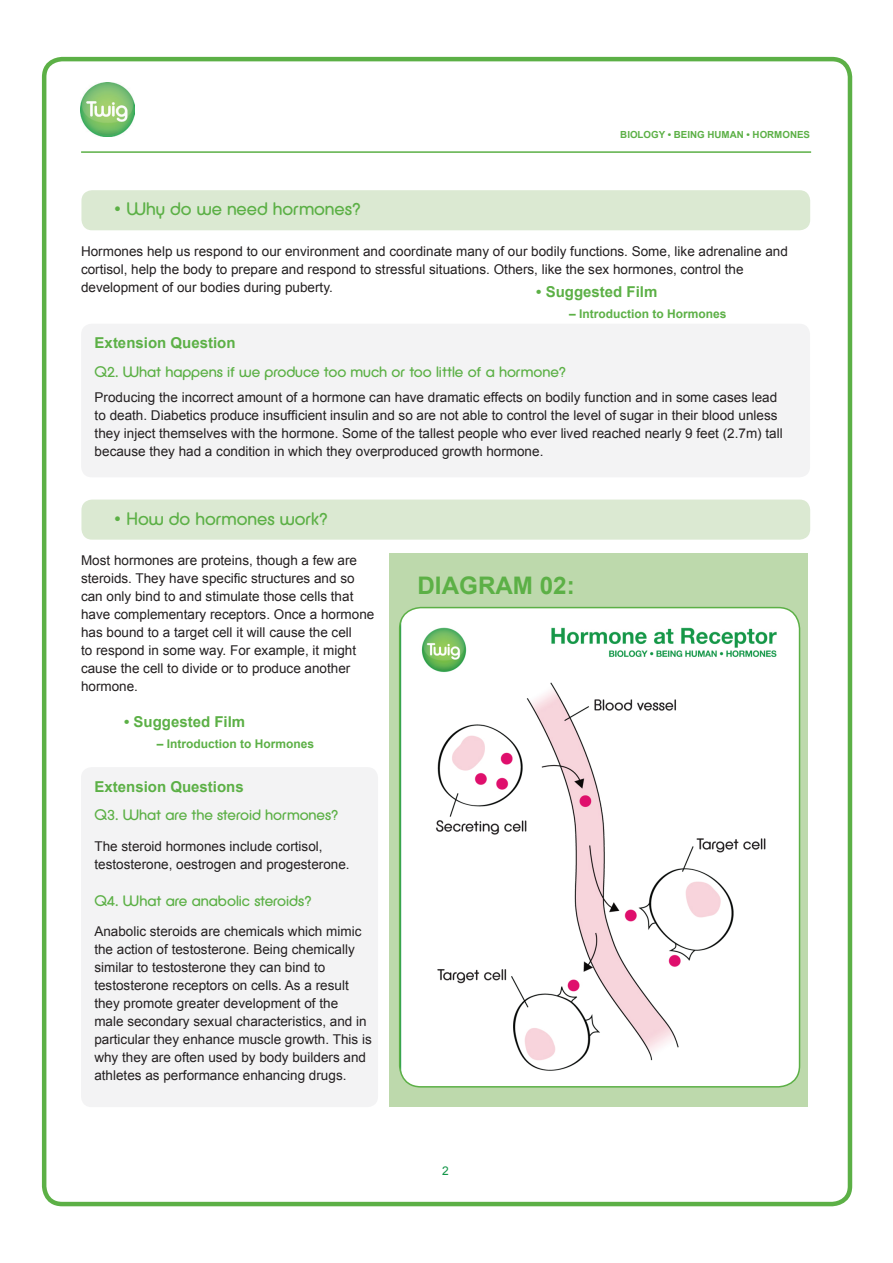
<style>
.page{position:relative;width:893px;height:1263px;background:#fff}
.page>*{position:absolute;margin:0;border:0;box-sizing:border-box;transform-origin:0 0}
.t1{font:700 24.15px "Arial";color:#5cb046}
.t2{font:18px "Defused";color:#5cb046}
.t3{font:15px "Defused";color:#5cb046}
.t4{font:700 15px "Arial";color:#5cb046}
.t5{font:13.5px/18px "Arial";color:#231f20}
.t6{font:700 12px "Arial";color:#5cb046}
.t7{font:12px "Arial";color:#119547}
.t8{font:700 9.75px "Arial";color:#5cb046}
</style>
<div class="page">
<div style="left:42px;top:57px;width:810px;height:1149px;border:4px solid #5cb046;border-radius:18px"></div>
<hr style="left:81px;top:151px;width:730px;height:2px;background:#5cb046">
<div style="left:81px;top:190px;width:729px;height:40px;background:#dbe9d2;border-radius:11px"></div>
<div style="left:81px;top:500px;width:729px;height:40px;background:#dbe9d2;border-radius:11px"></div>
<div style="left:81px;top:324px;width:729px;height:153px;background:#f3f3f4;border-radius:11px"></div>
<div style="left:81px;top:767px;width:297px;height:340px;background:#f3f3f4;border-radius:11px"></div>
<div style="left:389px;top:554px;width:419px;height:553px;background:#bdd9ac"></div>
<img style="left:400px;top:608px;width:399px;height:479px">
<div style="left:399px;top:607px;width:401px;height:480px;border:2px solid #5cb046;border-radius:21px"></div>
<img style="left:81px;top:83px;width:54px;height:53px">
<h2 class="t2" style="left:114px;top:198px;width:248px">• Why do we need hormones?</h2>
<p class="t8" style="left:620px;top:128px;width:191px">BIOLOGY • BEING HUMAN • HORMONES</p>
<p class="t5" style="left:81px;top:242px;width:708px">Hormones help us respond to our environment and coordinate many of our bodily functions. Some, like adrenaline and cortisol, help the body to prepare and respond to stressful situations. Others, like the sex hormones, control the development of our bodies during puberty.</p>
<p class="t4" style="left:536px;top:282px;width:123px">• Suggested Film</p>
<p class="t6" style="left:569px;top:306px;width:159px">– Introduction to Hormones</p>
<p class="t4" style="left:95px;top:333px;width:142px">Extension Question</p>
<p class="t3" style="left:95px;top:363px;width:473px">Q2. What happens if we produce too much or too little of a hormone?</p>
<p class="t5" style="left:95px;top:389px;width:690px">Producing the incorrect amount of a hormone can have dramatic effects on bodily function and in some cases lead to death. Diabetics produce insufficient insulin and so are not able to control the level of sugar in their blood unless they inject themselves with the hormone. Some of the tallest people who ever lived reached nearly 9 feet (2.7m) tall because they had a condition in which they overproduced growth hormone.</p>
<h2 class="t2" style="left:114px;top:508px;width:215px">• How do hormones work?</h2>
<p class="t5" style="left:81px;top:552px;width:295px">Most hormones are proteins, though a few are steroids. They have specific structures and so can only bind to and stimulate those cells that have complementary receptors. Once a hormone has bound to a target cell it will cause the cell<br>to respond in some way. For example, it might cause the cell to divide or to produce another hormone.</p>
<p class="t4" style="left:124px;top:711px;width:123px">• Suggested Film</p>
<p class="t6" style="left:157px;top:735px;width:159px">– Introduction to Hormones</p>
<p class="t4" style="left:94px;top:776px;width:151px">Extension Questions</p>
<p class="t3" style="left:94px;top:806px;width:245px">Q3. What are the steroid hormones?</p>
<p class="t5" style="left:94px;top:837px;width:257px">The steroid hormones include cortisol, testosterone, oestrogen and progesterone.</p>
<p class="t3" style="left:94px;top:892px;width:219px">Q4. What are anabolic steroids?</p>
<p class="t5" style="left:94px;top:922px;width:279px">Anabolic steroids are chemicals which mimic the action of testosterone. Being chemically similar to testosterone they can bind to testosterone receptors on cells. As a result they promote greater development of the<br>male secondary sexual characteristics, and in particular they enhance muscle growth. This is why they are often used by body builders and athletes as performance enhancing drugs.</p>
<h1 class="t1" style="left:417px;top:570px;width:159px">DIAGRAM 02:</h1>
<p class="t7" style="left:442px;top:1163px;width:8px">2</p>
</div>
